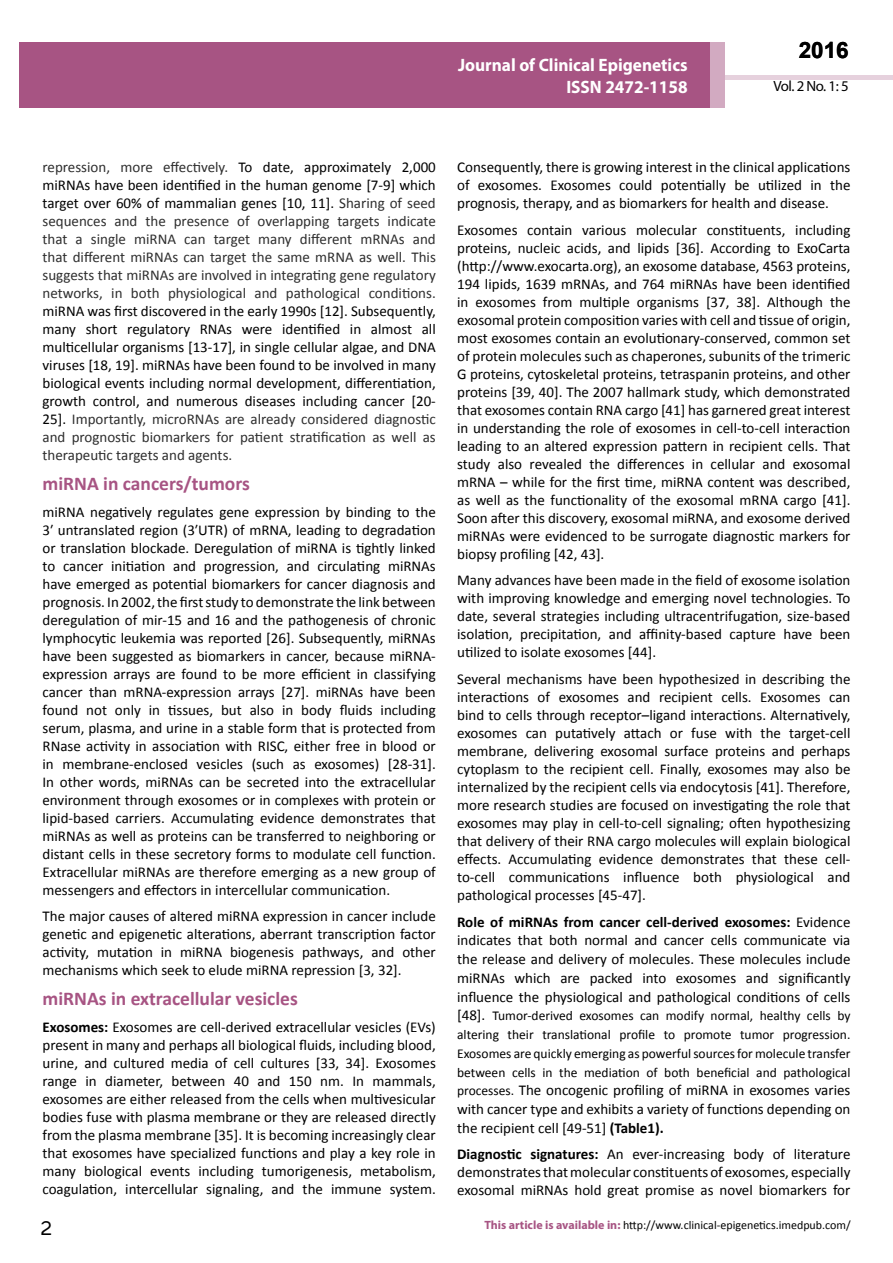
<style>
.page{position:relative;width:893px;height:1263px;background:#fff}
.page>*{position:absolute;margin:0;border:0;box-sizing:border-box;transform-origin:0 0}
.t1{font:25.5px "Tunga";color:#000}
.t2{font:700 22.5px "Arial";color:#000}
.t3{font:700 19.5px "Calibri";color:#a75483}
.t4{font:700 18px/21.6px "Myriad Pro";color:#fff;text-align:right;scale:.96 1}
.t5{font:15px/18px "Calibri";color:#000;text-align:justify}
.t6{font:15px/18px "Calibri";color:#2e2e2e;text-align:justify}
.t7{font:14.85px "Myriad Pro";color:#000}
.t8{font:13.5px/18.8px "Calibri";color:#000;text-align:justify}
.t9{font:12px "Calibri";color:#000}
.s1{color:#000}
.s2{color:#2e2e2e}
.s3{font-weight:700}
.s4{font-size:15px}
.s5{font-size:13.5px}
.s6{font-family:"Myriad Pro";font-weight:700;color:#a75483}
</style>
<div class="page">
<hr style="left:725px;top:75px;width:168px;height:4px;background:#e6d1dd">
<div style="left:709px;top:42px;width:16px;height:66px;background:#d2aac1"></div>
<div style="left:19px;top:42px;width:690px;height:66px;background:#a75483"></div>
<p class="t4" style="left:458px;top:54px;width:241px">Journal of Clinical Epigenetics<br>ISSN 2472-1158</p>
<h2 class="t2" style="left:799px;top:35px;width:52px">2016</h2>
<p class="t7" style="left:773px;top:77px;width:77px">Vol. 2 No. 1: 5</p>
<p class="t6" style="left:43px;top:158px;width:395px">repression, more effectively. <span class="s1">To date, approximately 2,000 miRNAs have been identified in the human genome [7-9] which target over 60% of mammalian genes [10, 11].</span> Sharing of seed sequences and the presence of overlapping targets indicate that a single miRNA can target many different mRNAs and that different miRNAs can target the same mRNA as well. This suggests that miRNAs are involved in integrating gene regulatory networks, in both physiological and pathological conditions.</p>
<p class="t5" style="left:43px;top:302px;width:395px">miRNA was first discovered in the early 1990s [12]. Subsequently, many short regulatory RNAs were identified in almost all multicellular organisms [13-17], in single cellular algae, and DNA viruses [18, 19]. miRNAs have been found to be involved in many biological events including normal development, differentiation, growth control, and numerous diseases including cancer [20- 25]. <span class="s2">Importantly, microRNAs are already considered diagnostic and prognostic biomarkers for patient stratification as well as therapeutic targets and agents.</span></p>
<h3 class="t3" style="left:43px;top:471px;width:209px">miRNA in cancers/tumors</h3>
<p class="t5" style="left:43px;top:503px;width:395px">miRNA negatively regulates gene expression by binding to the 3′ untranslated region (3′UTR) of mRNA, leading to degradation or translation blockade. Deregulation of miRNA is tightly linked to cancer initiation and progression, and circulating miRNAs have emerged as potential biomarkers for cancer diagnosis and prognosis. In 2002, the first study to demonstrate the link between deregulation of mir-15 and 16 and the pathogenesis of chronic lymphocytic leukemia was reported [26]. Subsequently, miRNAs have been suggested as biomarkers in cancer, because miRNA&shy;expression arrays are found to be more efficient in classifying cancer than mRNA-expression arrays [27]. miRNAs have been found not only in tissues, but also in body fluids including serum, plasma, and urine in a stable form that is protected from RNase activity in association with RISC, either free in blood or in membrane-enclosed vesicles (such as exosomes) [28-31].<br>In other words, miRNAs can be secreted into the extracellular environment through exosomes or in complexes with protein or lipid-based carriers. Accumulating evidence demonstrates that miRNAs as well as proteins can be transferred to neighboring or distant cells in these secretory forms to modulate cell function.<br>Extracellular miRNAs are therefore emerging as a new group of messengers and effectors in intercellular communication.</p>
<p class="t5" style="left:43px;top:907px;width:395px">The major causes of altered miRNA expression in cancer include genetic and epigenetic alterations, aberrant transcription factor activity, mutation in miRNA biogenesis pathways, and other mechanisms which seek to elude miRNA repression [3, 32].</p>
<h3 class="t3" style="left:43px;top:986px;width:257px">miRNAs in extracellular vesicles</h3>
<p class="t5" style="left:43px;top:1018px;width:395px"><span class="s3">Exosomes:</span> Exosomes are cell-derived extracellular vesicles (EVs) present in many and perhaps all biological fluids, including blood, urine, and cultured media of cell cultures [33, 34]. Exosomes range in diameter, between 40 and 150 nm. In mammals, exosomes are either released from the cells when multivesicular bodies fuse with plasma membrane or they are released directly from the plasma membrane [35]. It is becoming increasingly clear that exosomes have specialized functions and play a key role in many biological events including tumorigenesis, metabolism, coagulation, intercellular signaling, and the immune system.</p>
<p class="t5" style="left:457px;top:158px;width:395px">Consequently, there is growing interest in the clinical applications of exosomes. Exosomes could potentially be utilized in the prognosis, therapy, and as biomarkers for health and disease.</p>
<p class="t5" style="left:457px;top:221px;width:395px">Exosomes contain various molecular constituents, including proteins, nucleic acids, and lipids [36]. According to ExoCarta (http://www.exocarta.org), an exosome database, 4563 proteins, 194 lipids, 1639 mRNAs, and 764 miRNAs have been identified in exosomes from multiple organisms [37, 38]. Although the exosomal protein composition varies with cell and tissue of origin, most exosomes contain an evolutionary-conserved, common set of protein molecules such as chaperones, subunits of the trimeric G proteins, cytoskeletal proteins, tetraspanin proteins, and other proteins [39, 40]. The 2007 hallmark study, which demonstrated that exosomes contain RNA cargo [41] has garnered great interest in understanding the role of exosomes in cell-to-cell interaction leading to an altered expression pattern in recipient cells. That study also revealed the differences in cellular and exosomal mRNA – while for the first time, miRNA content was described, as well as the functionality of the exosomal mRNA cargo [41].<br>Soon after this discovery, exosomal miRNA, and exosome derived miRNAs were evidenced to be surrogate diagnostic markers for biopsy profiling [42, 43].</p>
<p class="t5" style="left:457px;top:571px;width:395px">Many advances have been made in the field of exosome isolation with improving knowledge and emerging novel technologies. To date, several strategies including ultracentrifugation, size-based isolation, precipitation, and affinity-based capture have been utilized to isolate exosomes [44].</p>
<p class="t5" style="left:457px;top:670px;width:395px">Several mechanisms have been hypothesized in describing the interactions of exosomes and recipient cells. Exosomes can bind to cells through receptor–ligand interactions. Alternatively, exosomes can putatively attach or fuse with the target-cell membrane, delivering exosomal surface proteins and perhaps cytoplasm to the recipient cell. Finally, exosomes may also be internalized by the recipient cells via endocytosis [41]. Therefore, more research studies are focused on investigating the role that exosomes may play in cell-to-cell signaling; often hypothesizing that delivery of their RNA cargo molecules will explain biological effects. Accumulating evidence demonstrates that these cell&shy;to-cell communications influence both physiological and pathological processes [45-47].</p>
<p class="t5" style="left:457px;top:912px;width:395px;line-height:18.8px"><span class="s3">Role of miRNAs from cancer cell-derived exosomes:</span> Evidence indicates that both normal and cancer cells communicate via the release and delivery of molecules. These molecules include miRNAs which are packed into exosomes and significantly influence the physiological and pathological conditions of cells</p>
<p class="t8" style="left:457px;top:1006px;width:395px"><span class="s4">[48].</span> Tumor-derived exosomes can modify normal, healthy cells by altering their translational profile to promote tumor progression.<br>Exosomes are quickly emerging as powerful sources for molecule transfer between cells in the mediation of both beneficial and pathological</p>
<p class="t5" style="left:457px;top:1081px;width:395px;line-height:18.8px"><span class="s5">processes.</span> The oncogenic profiling of miRNA in exosomes varies with cancer type and exhibits a variety of functions depending on the recipient cell [49-51] <span class="s3">(Table1).</span></p>
<p class="t5" style="left:457px;top:1145px;width:395px"><span class="s3">Diagnostic signatures:</span> An ever-increasing body of literature demonstrates that molecular constituents of exosomes, especially exosomal miRNAs hold great promise as novel biomarkers for</p>
<h1 class="t1" style="left:41px;top:1211px;width:13px">2</h1>
<p class="t9" style="left:484px;top:1218px;width:368px"><span class="s6">This article is available in:</span> http://www.clinical-epigenetics.imedpub.com/</p>
</div>
